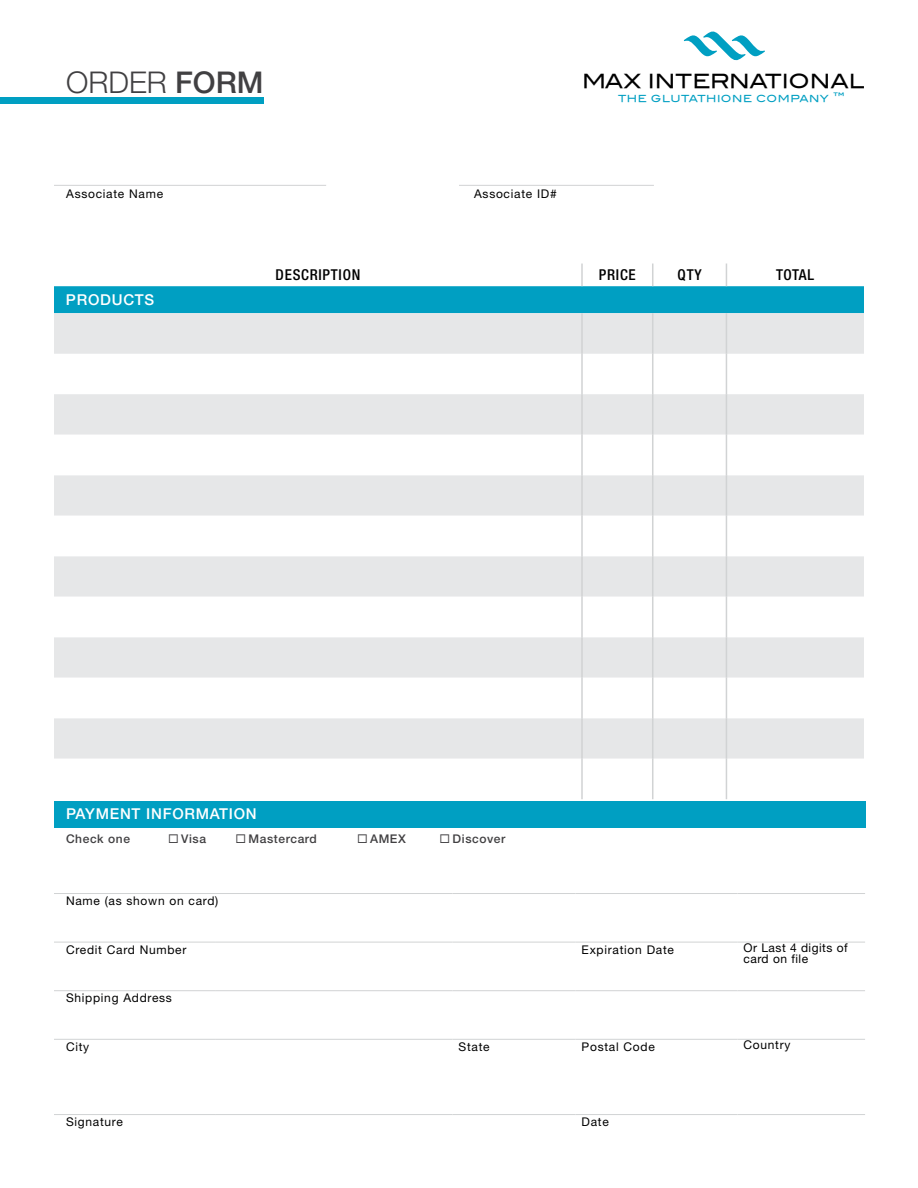
<style>
.page{position:relative;width:918px;height:1188px;background:#fff}
.page>*{position:absolute;margin:0;border:0;box-sizing:border-box;transform-origin:0 0}
.t1{font:300 30px "Helvetica Neue LT Std";color:#414042}
.t2{font:19.35px "Blair Md ITCTT Medium";color:#000}
.t3{font:500 15px "Helvetica Neue LT Std";letter-spacing:.05em;color:#fff}
.t4{font:500 condensed 15px "Helvetica Neue LT Std";letter-spacing:.05em;color:#000}
.t5{font:12px "Helvetica Neue LT Std";letter-spacing:.06em;color:#000}
.t6{font:500 12px "Helvetica Neue LT Std";letter-spacing:.05em;color:#414042}
.t7{font:12px/10.5px "Helvetica Neue LT Std";letter-spacing:.04em;color:#000}
.t8{font:9.75px "Blair Md ITCTT Medium";letter-spacing:.045em;color:#009fc2}
.t9{font:4.8px "Blair ITCTT Bold";color:#009fc2}
.s1{font-weight:500}
</style>
<div class="page">
<div style="left:0;top:97px;width:264px;height:7px;background:#009fc2"></div>
<svg style="left:683px;top:32px;width:82px;height:29px"></svg>
<svg style="left:54px;top:313px;width:810px;height:122px;fill:#e6e7e8"></svg>
<svg style="left:54px;top:435px;width:810px;height:364px"></svg>
<hr style="left:581px;top:313px;width:2px;height:41px;background:#d1d3d4">
<hr style="left:652px;top:313px;width:1px;height:41px;background:#d1d3d4">
<hr style="left:581px;top:354px;width:2px;height:40px;background:#d1d3d4">
<hr style="left:652px;top:354px;width:1px;height:40px;background:#d1d3d4">
<hr style="left:581px;top:394px;width:2px;height:41px;background:#d1d3d4">
<hr style="left:652px;top:394px;width:1px;height:41px;background:#d1d3d4">
<hr style="left:581px;top:435px;width:2px;height:40px;background:#d1d3d4">
<hr style="left:652px;top:435px;width:1px;height:40px;background:#d1d3d4">
<hr style="left:581px;top:475px;width:2px;height:41px;background:#d1d3d4">
<hr style="left:652px;top:475px;width:1px;height:41px;background:#d1d3d4">
<hr style="left:581px;top:516px;width:2px;height:40px;background:#d1d3d4">
<hr style="left:652px;top:516px;width:1px;height:40px;background:#d1d3d4">
<hr style="left:581px;top:556px;width:2px;height:41px;background:#d1d3d4">
<hr style="left:652px;top:556px;width:1px;height:41px;background:#d1d3d4">
<hr style="left:581px;top:597px;width:2px;height:40px;background:#d1d3d4">
<hr style="left:652px;top:597px;width:1px;height:40px;background:#d1d3d4">
<hr style="left:581px;top:637px;width:2px;height:41px;background:#d1d3d4">
<hr style="left:652px;top:637px;width:1px;height:41px;background:#d1d3d4">
<hr style="left:581px;top:678px;width:2px;height:40px;background:#d1d3d4">
<hr style="left:652px;top:678px;width:1px;height:40px;background:#d1d3d4">
<hr style="left:581px;top:718px;width:2px;height:41px;background:#d1d3d4">
<hr style="left:652px;top:718px;width:1px;height:41px;background:#d1d3d4">
<hr style="left:581px;top:759px;width:2px;height:40px;background:#d1d3d4">
<hr style="left:652px;top:759px;width:1px;height:40px;background:#d1d3d4">
<svg style="left:54px;top:264px;width:810px;height:49px"></svg>
<hr style="left:726px;top:313px;width:1px;height:41px;background:#d1d3d4">
<hr style="left:726px;top:354px;width:1px;height:40px;background:#d1d3d4">
<hr style="left:726px;top:394px;width:1px;height:41px;background:#d1d3d4">
<hr style="left:726px;top:435px;width:1px;height:40px;background:#d1d3d4">
<hr style="left:726px;top:475px;width:1px;height:41px;background:#d1d3d4">
<hr style="left:726px;top:516px;width:1px;height:40px;background:#d1d3d4">
<hr style="left:726px;top:556px;width:1px;height:41px;background:#d1d3d4">
<hr style="left:726px;top:597px;width:1px;height:40px;background:#d1d3d4">
<hr style="left:726px;top:637px;width:1px;height:41px;background:#d1d3d4">
<hr style="left:726px;top:678px;width:1px;height:40px;background:#d1d3d4">
<hr style="left:726px;top:718px;width:1px;height:41px;background:#d1d3d4">
<hr style="left:726px;top:759px;width:1px;height:40px;background:#d1d3d4">
<div style="left:54px;top:801px;width:811px;height:27px;background:#009fc2"></div>
<hr style="left:54px;top:893px;width:162px;height:1px;background:#d1d3d4">
<hr style="left:216px;top:893px;width:237px;height:1px;background:#d1d3d4">
<hr style="left:453px;top:893px;width:123px;height:1px;background:#d1d3d4">
<hr style="left:576px;top:893px;width:162px;height:1px;background:#d1d3d4">
<hr style="left:738px;top:893px;width:127px;height:1px;background:#d1d3d4">
<hr style="left:54px;top:942px;width:162px;height:1px;background:#d1d3d4">
<hr style="left:216px;top:942px;width:237px;height:1px;background:#d1d3d4">
<hr style="left:453px;top:942px;width:123px;height:1px;background:#d1d3d4">
<hr style="left:576px;top:942px;width:162px;height:1px;background:#d1d3d4">
<hr style="left:738px;top:942px;width:127px;height:1px;background:#d1d3d4">
<hr style="left:54px;top:990px;width:162px;height:1px;background:#d1d3d4">
<hr style="left:216px;top:990px;width:237px;height:1px;background:#d1d3d4">
<hr style="left:453px;top:990px;width:123px;height:1px;background:#d1d3d4">
<hr style="left:576px;top:990px;width:162px;height:1px;background:#d1d3d4">
<hr style="left:738px;top:990px;width:127px;height:1px;background:#d1d3d4">
<hr style="left:54px;top:1039px;width:162px;height:1px;background:#d1d3d4">
<hr style="left:216px;top:1039px;width:237px;height:1px;background:#d1d3d4">
<hr style="left:453px;top:1039px;width:123px;height:1px;background:#d1d3d4">
<hr style="left:576px;top:1039px;width:162px;height:1px;background:#d1d3d4">
<hr style="left:738px;top:1039px;width:127px;height:1px;background:#d1d3d4">
<hr style="left:54px;top:1114px;width:162px;height:1px;background:#d1d3d4">
<hr style="left:216px;top:1114px;width:237px;height:1px;background:#d1d3d4">
<hr style="left:453px;top:1114px;width:123px;height:1px;background:#d1d3d4">
<hr style="left:576px;top:1114px;width:162px;height:1px;background:#d1d3d4">
<hr style="left:738px;top:1114px;width:127px;height:1px;background:#d1d3d4">
<hr style="left:54px;top:185px;width:272px;height:1px;background:#d1d3d4">
<hr style="left:459px;top:185px;width:195px;height:1px;background:#d1d3d4">
<h1 class="t1" style="left:66px;top:64px;width:199px">ORDER <span class="s1">FORM</span></h1>
<h2 class="t2" style="left:582px;top:69px;width:284px">MAX INTERNATIONAL</h2>
<p class="t8" style="left:618px;top:93px;width:212px">THE GLUTATHIONE COMPANY</p>
<p class="t9" style="left:834px;top:91px;width:12px">TM</p>
<p class="t5" style="left:66px;top:187px;width:98px">Associate Name</p>
<p class="t5" style="left:474px;top:187px;width:84px">Associate ID#</p>
<p class="t3" style="left:66px;top:291px;width:90px">PRODUCTS</p>
<p class="t4" style="left:276px;top:266px;width:86px">DESCRIPTION</p>
<p class="t4" style="left:599px;top:266px;width:38px">PRICE</p>
<p class="t4" style="left:678px;top:266px;width:26px">QTY</p>
<p class="t4" style="left:776px;top:266px;width:39px">TOTAL</p>
<p class="t3" style="left:66px;top:805px;width:192px">PAYMENT INFORMATION</p>
<p class="t6" style="left:66px;top:831px;width:66px">Check one</p>
<p class="t6" style="left:168px;top:831px;width:40px">◻ Visa</p>
<p class="t6" style="left:236px;top:831px;width:83px">◻ Mastercard</p>
<p class="t6" style="left:357px;top:831px;width:50px">◻ AMEX</p>
<p class="t6" style="left:440px;top:831px;width:67px">◻ Discover</p>
<p class="t5" style="left:66px;top:894px;width:154px">Name (as shown on card)</p>
<p class="t5" style="left:66px;top:942px;width:122px">Credit Card Number</p>
<p class="t5" style="left:582px;top:942px;width:94px">Expiration Date</p>
<p class="t7" style="left:744px;top:942px;width:106px">Or Last 4 digits of card on file</p>
<p class="t5" style="left:66px;top:991px;width:107px">Shipping Address</p>
<p class="t5" style="left:66px;top:1039px;width:25px">City</p>
<p class="t5" style="left:459px;top:1039px;width:33px">State</p>
<p class="t5" style="left:582px;top:1039px;width:75px">Postal Code</p>
<p class="t5" style="left:744px;top:1038px;width:48px">Country</p>
<p class="t5" style="left:66px;top:1115px;width:58px">Signature</p>
<p class="t5" style="left:582px;top:1115px;width:29px">Date</p>
</div>
